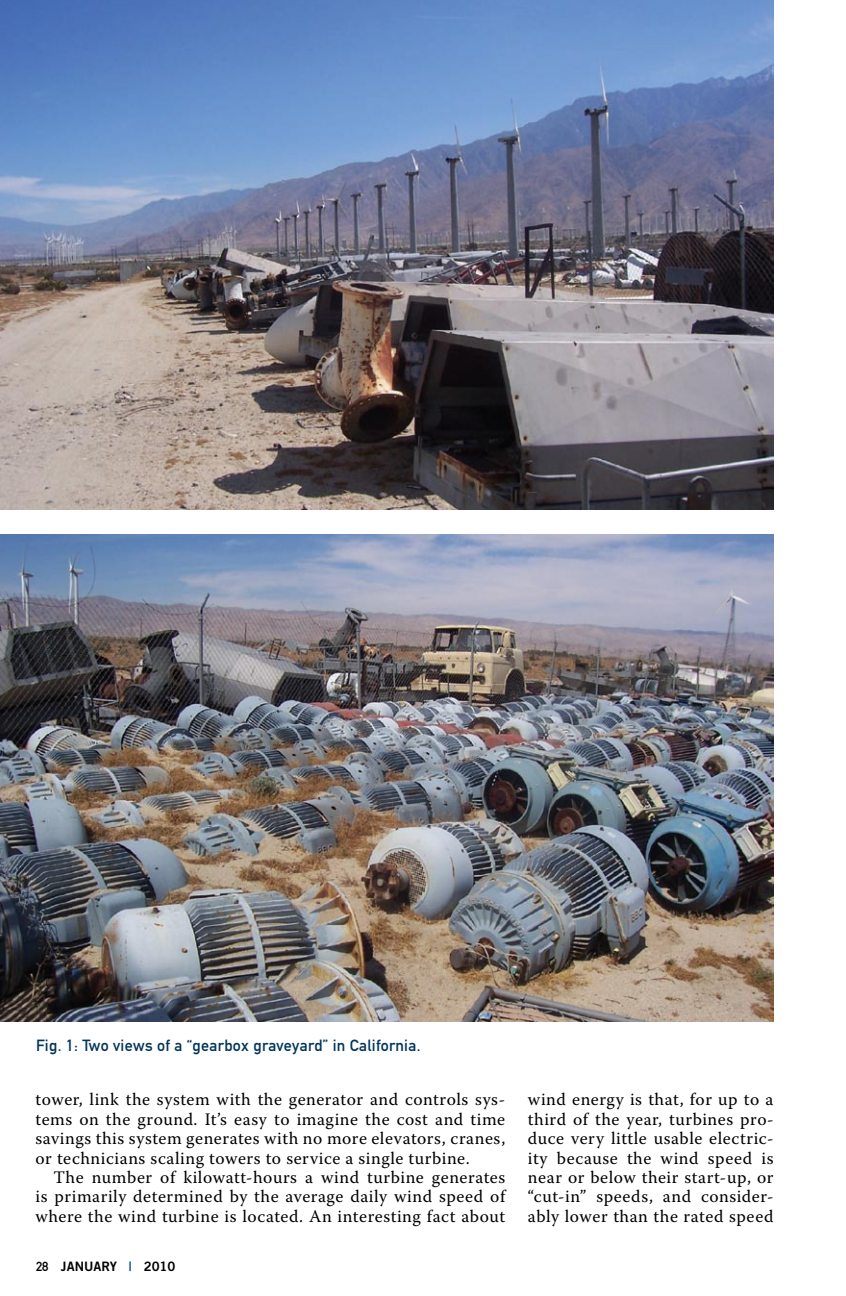
<style>
.page{position:relative;width:846px;height:1296px;background:#fff}
.page>*{position:absolute;margin:0;border:0;box-sizing:border-box;transform-origin:0 0}
.t1{font:17.6px/19.4px "Warnock Pro";letter-spacing:.03em;color:#000;text-align:justify}
.t2{font:16px "DIN Mittelschrift Alternate";letter-spacing:.02em;color:#00355b}
.t3{font:13px "Trade Gothic Bold Two";color:#000}
.s1{font-family:"DIN Mittelschrift Alternate"}
.s2{color:#005387}
</style>
<div class="page">
<img style="left:0;top:0;width:774px;height:509px">
<img style="left:0;top:534px;width:774px;height:488px">
<p class="t2" style="left:36px;top:1036px;width:386px">Fig. 1: Two views of a “gearbox graveyard” in California.</p>
<p class="t1" style="left:36px;top:1089px;width:471px">tower, link the system with the generator and controls sys&shy;tems on the ground. It’s easy to imagine the cost and time savings this system generates with no more elevators, cranes, or technicians scaling towers to service a single turbine.</p>
<p class="t1" style="left:36px;top:1167px;width:471px;text-indent:18px">The number of kilowatt-hours a wind turbine generates is primarily determined by the average daily wind speed of where the wind turbine is located. An interesting fact about</p>
<p class="t3" style="left:36px;top:1258px;width:141px"><span class="s1">28</span> JANUARY <span class="s2">|</span> 2010</p>
<p class="t1" style="left:528px;top:1089px;width:247px">wind energy is that, for up to a third of the year, turbines pro&shy;duce very little usable electric&shy;ity because the wind speed is near or below their start-up, or “cut-in” speeds, and consider&shy;ably lower than the rated speed</p>
</div>
